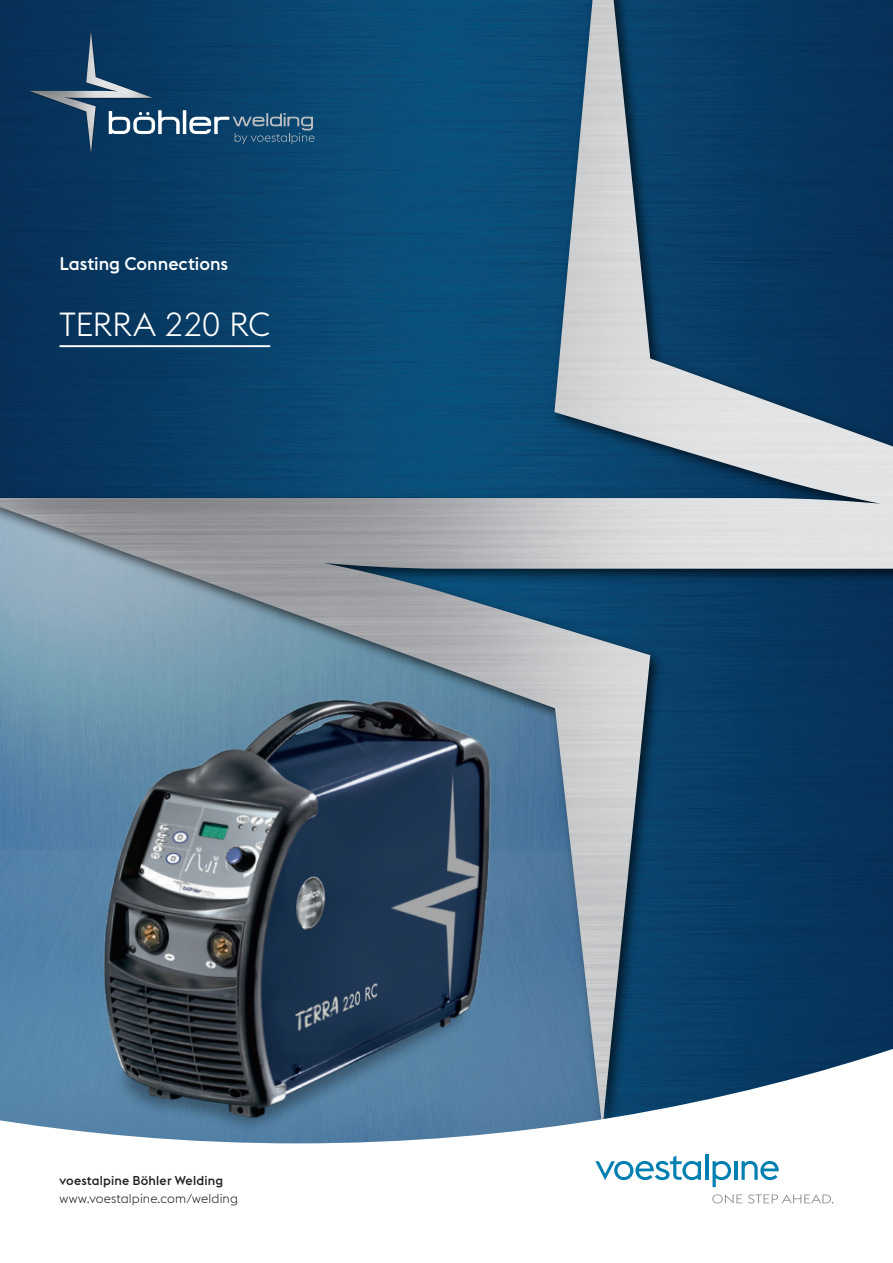
<style>
.page{position:relative;width:893px;height:1263px;background:#fff}
.page>*{position:absolute;margin:0;border:0;box-sizing:border-box;transform-origin:0 0}
.C__HL-1__nome_macchi{font:300 33px "voestalpine";letter-spacing:-.015em;color:#fff}
.C__Subhead__sopra_no{font:500 18px "voestalpine";color:#fff}
.Companyname{font:300 12.75px "voestalpine";letter-spacing:.01em;color:#231f20}
.Companyname-2{font:500 12.75px "voestalpine";letter-spacing:.015em;color:#231f20}
</style>
<div class="page">
<img style="left:0;top:0;width:893px;height:1042px">
<svg style="left:0;top:1042px;width:893px;height:162px"></svg>
<svg style="left:595px;top:1156px;width:106px;height:24px"></svg>
<hr style="left:705px;top:1154px;width:3px;height:26px;background:#007fb1">
<svg style="left:713px;top:1161px;width:18px;height:26px"></svg>
<hr style="left:734px;top:1161px;width:3px;height:19px;background:#007fb1">
<svg style="left:741px;top:1161px;width:38px;height:19px"></svg>
<svg style="left:712px;top:1194px;width:30px;height:9px"></svg>
<svg style="left:748px;top:1194px;width:85px;height:9px"></svg>
<p class="C__Subhead__sopra_no" style="left:60px;top:252px;width:170px">Lasting Connections</p>
<p class="C__HL-1__nome_macchi" style="left:60px;top:305px;width:212px">TERRA 220 RC</p>
<p class="Companyname-2" style="left:60px;top:1173px;width:165px">voestalpine Böhler Welding</p>
<p class="Companyname" style="left:60px;top:1191px;width:180px">www.voestalpine.com/welding</p>
</div>
